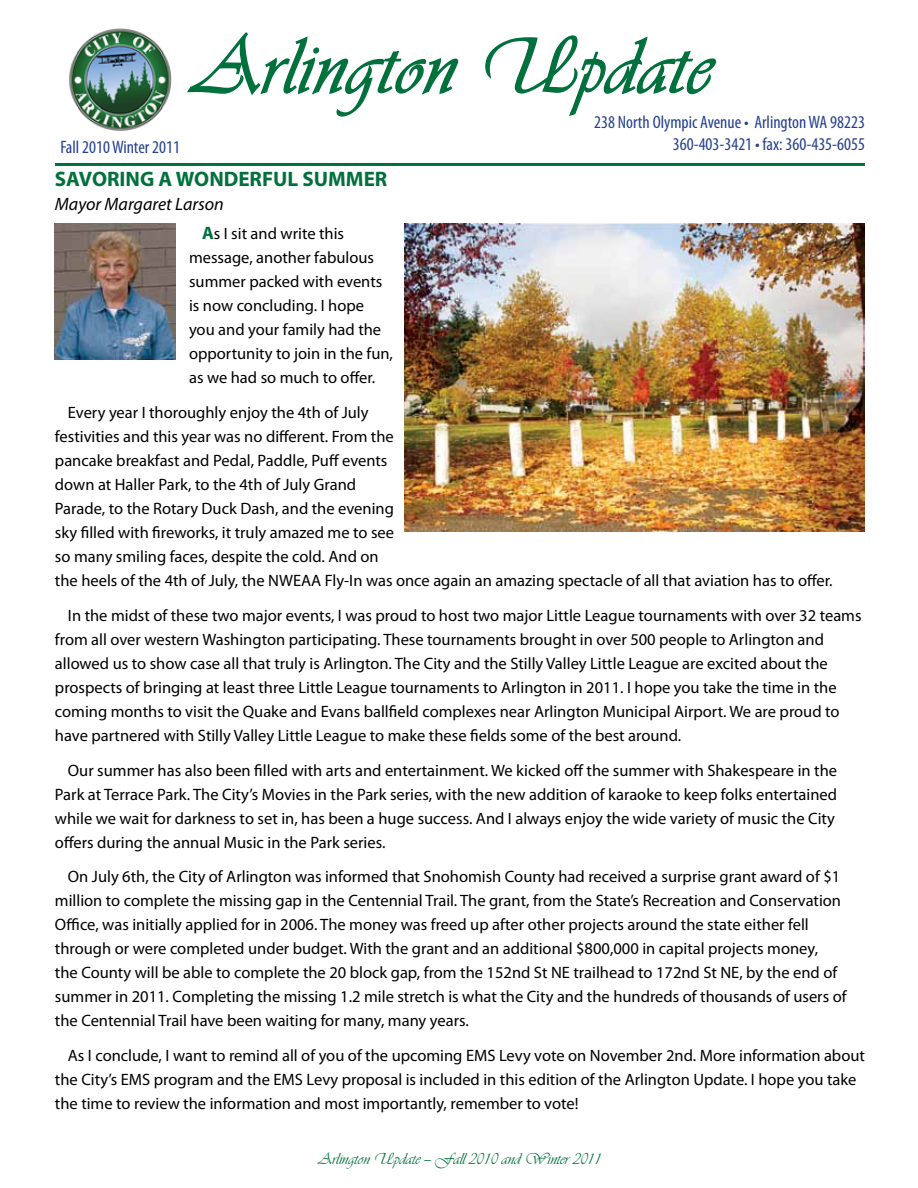
<style>
.page{position:relative;width:918px;height:1188px;background:#fff}
.page>*{position:absolute;margin:0;border:0;box-sizing:border-box;transform-origin:0 0}
.t1{font:82.5px "Vivaldii";letter-spacing:.02em;color:#00703c}
.t2{font:700 21px "Myriad Pro";color:#00703c}
.t3{font:condensed 18px "Myriad Pro";color:#25408f}
.t4{font:italic 18px "Myriad Pro";color:#000}
.t5{font:16.5px/24px "Myriad Pro";color:#000}
.t6{font:16.5px "Vivaldii";color:#00703c}
.s1{font-weight:700;font-size:18px;color:#00703c}
</style>
<div class="page">
<img style="left:69px;top:28px;width:103px;height:103px">
<svg style="left:187px;top:32px;width:272px;height:85px"></svg>
<svg style="left:485px;top:35px;width:232px;height:81px"></svg>
<img style="left:55px;top:224px;width:121px;height:136px">
<hr style="left:55px;top:163px;width:810px;height:3px;background:#00703c">
<img style="left:405px;top:224px;width:460px;height:307px">
<h1 class="t1" style="left:194px;top:18px;width:518px">Arlington Update</h1>
<p class="t3" style="left:594px;top:111px;width:272px">238 North Olympic Avenue • Arlington WA 98223</p>
<p class="t3" style="left:60px;top:136px;width:121px">Fall 2010 Winter 2011</p>
<p class="t3" style="left:673px;top:133px;width:194px">360-403-3421 • fax: 360-435-6055</p>
<p class="t2" style="left:55px;top:165px;width:334px">SAVORING A WONDERFUL SUMMER</p>
<p class="t4" style="left:55px;top:193px;width:170px">Mayor Margaret Larson</p>
<p class="t5" style="left:189px;top:221px;width:206px;text-indent:13px"><span class="s1">A</span>s I sit and write this message, another fabulous summer packed with events is now concluding. I hope you and your family had the opportunity to join in the fun, as we had so much to offer.</p>
<p class="t5" style="left:55px;top:400px;width:779px;text-indent:13px">Every year I thoroughly enjoy the 4th of July<br>festivities and this year was no different. From the<br>pancake breakfast and Pedal, Paddle, Puff events<br>down at Haller Park, to the 4th of July Grand<br>Parade, to the Rotary Duck Dash, and the evening<br>sky filled with fireworks, it truly amazed me to see<br>so many smiling faces, despite the cold. And on<br>the heels of the 4th of July, the NWEAA Fly-In was once again an amazing spectacle of all that aviation has to offer.</p>
<p class="t5" style="left:55px;top:603px;width:808px;text-indent:13px">In the midst of these two major events, I was proud to host two major Little League tournaments with over 32 teams from all over western Washington participating. These tournaments brought in over 500 people to Arlington and allowed us to show case all that truly is Arlington. The City and the Stilly Valley Little League are excited about the prospects of bringing at least three Little League tournaments to Arlington in 2011. I hope you take the time in the coming months to visit the Quake and Evans ballfield complexes near Arlington Municipal Airport. We are proud to have partnered with Stilly Valley Little League to make these fields some of the best around.</p>
<p class="t5" style="left:55px;top:758px;width:784px;text-indent:13px">Our summer has also been filled with arts and entertainment. We kicked off the summer with Shakespeare in the Park at Terrace Park. The City’s Movies in the Park series, with the new addition of karaoke to keep folks entertained while we wait for darkness to set in, has been a huge success. And I always enjoy the wide variety of music the City offers during the annual Music in the Park series.</p>
<p class="t5" style="left:55px;top:865px;width:793px;text-indent:13px">On July 6th, the City of Arlington was informed that Snohomish County had received a surprise grant award of $1 million to complete the missing gap in the Centennial Trail. The grant, from the State’s Recreation and Conservation Office, was initially applied for in 2006. The money was freed up after other projects around the state either fell through or were completed under budget. With the grant and an additional $800,000 in capital projects money,<br>the County will be able to complete the 20 block gap, from the 152nd St NE trailhead to 172nd St NE, by the end of summer in 2011. Completing the missing 1.2 mile stretch is what the City and the hundreds of thousands of users of the Centennial Trail have been waiting for many, many years.</p>
<p class="t5" style="left:55px;top:1043px;width:812px;text-indent:13px">As I conclude, I want to remind all of you of the upcoming EMS Levy vote on November 2nd. More information about the City’s EMS program and the EMS Levy proposal is included in this edition of the Arlington Update. I hope you take the time to review the information and most importantly, remember to vote!</p>
<p class="t6" style="left:319px;top:1149px;width:284px">Arlington Update — Fall 2010 and Winter 2011</p>
</div>
